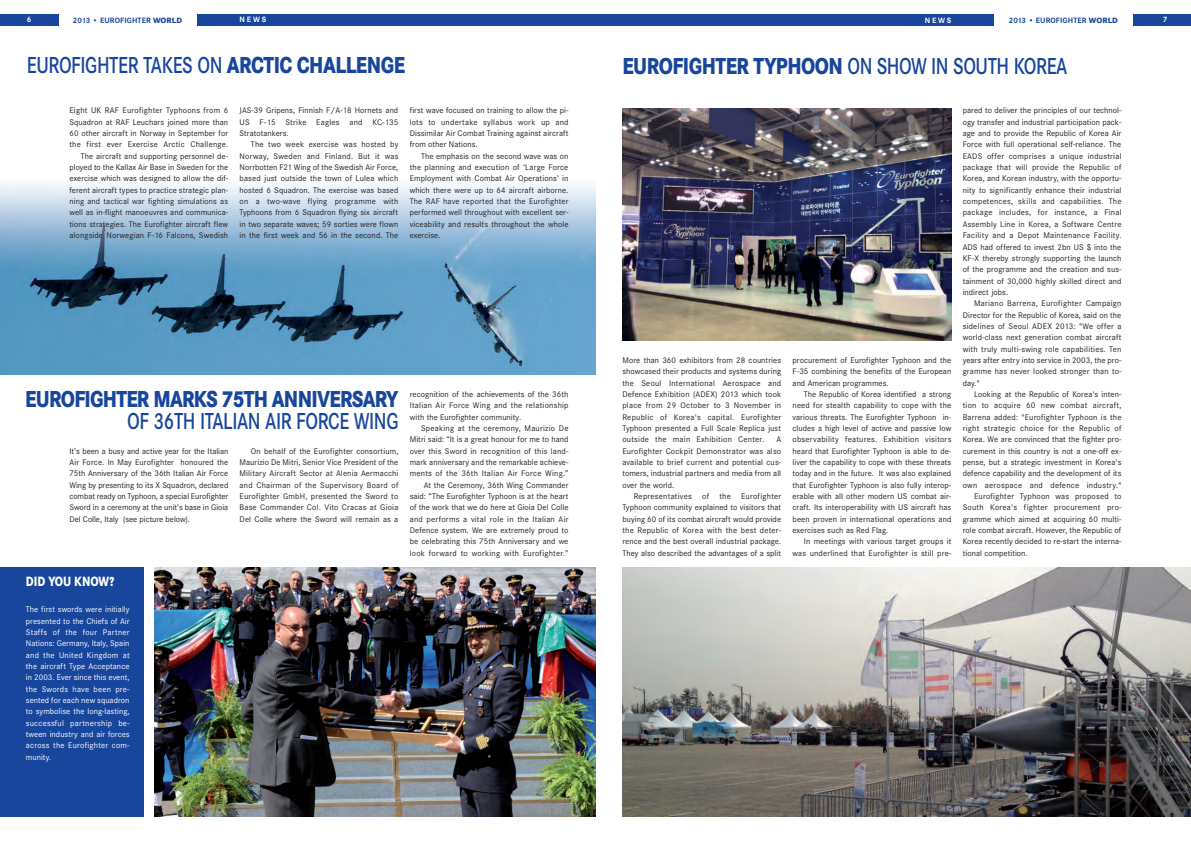
<style>
.page{position:relative;width:1191px;height:842px;background:#fff}
.page>*{position:absolute;margin:0;border:0;box-sizing:border-box;transform-origin:0 0}
.t1{font:800 24px "Corporate S";letter-spacing:-.035em;color:#18469d;scale:.8 1}
.t2{font:600 24px "Corporate S";letter-spacing:-.02em;color:#18469d;scale:.8 1}
.t3{font:800 14px "Corporate S";color:#fff;scale:.8 1}
.t4{font:8.5px/11.3px "Corporate S";letter-spacing:.005em;color:#231f20;text-align:justify}
.t5{font:8.5px/11.3px "Corporate S";letter-spacing:.01em;color:#fff;text-align:justify}
.t6{font:8.5px "Corporate S";letter-spacing:.025em;color:#231f20}
.t7{font:700 8px "Corporate S";letter-spacing:.01em;color:#18469d}
.t8{font:700 8px "Corporate S";letter-spacing:.23em;color:#fff}
.s1{font-weight:800}
.s2{font-weight:600}
</style>
<div class="page">
<img style="left:0;top:183px;width:595px;height:191px">
<img style="left:154px;top:567px;width:441px;height:249px">
<div style="left:1132px;top:14px;width:59px;height:12px;background:#18469d"></div>
<div style="left:595px;top:14px;width:399px;height:12px;background:#18469d"></div>
<div style="left:197px;top:14px;width:398px;height:12px;background:#18469d"></div>
<div style="left:0;top:14px;width:58px;height:12px;background:#18469d"></div>
<div style="left:0;top:567px;width:143px;height:249px;background:#18469d"></div>
<img style="left:622px;top:567px;width:569px;height:249px">
<img style="left:622px;top:108px;width:329px;height:232px">
<p class="t8" style="left:27px;top:15px;width:6px">6</p>
<p class="t7" style="left:73px;top:15px;width:111px">2013 • EUROFIGHTER <span class="s1">WORLD</span></p>
<p class="t8" style="left:240px;top:15px;width:28px">NEWS</p>
<p class="t8" style="left:924px;top:15px;width:28px">NEWS</p>
<p class="t7" style="left:1008px;top:15px;width:111px">2013 • EUROFIGHTER <span class="s1">WORLD</span></p>
<p class="t8" style="left:1162px;top:15px;width:6px">7</p>
<h1 class="t2" style="left:27px;top:50px;width:474px">EUROFIGHTER TAKES ON <span class="s1">ARCTIC CHALLENGE</span></h1>
<p class="t4" style="left:69px;top:105px;width:160px;text-align:right">Eight UK RAF Eurofighter Typhoons from 6<br>Squadron at RAF Leuchars joined more than 60 other aircraft in Norway in September for the first ever Exercise Arctic Challenge.<br>The aircraft and supporting personnel de&shy;ployed to the Kallax Air Base in Sweden for the exercise which was designed to allow the dif&shy;ferent aircraft types to practice strategic plan&shy;ning and tactical war fighting simulations as well as in-flight manoeuvres and communica&shy;tions strategies. The Eurofighter aircraft flew alongside Norwegian F-16 Falcons, Swedish</p>
<p class="t4" style="left:240px;top:105px;width:160px">JAS-39 Gripens, Finnish F/A-18 Hornets and US F-15 Strike Eagles and KC-135<br>Stratotankers.</p>
<h1 class="t1" style="left:622px;top:52px;width:558px">EUROFIGHTER TYPHOON <span class="s2">ON SHOW IN SOUTH KOREA</span></h1>
<p class="t4" style="left:962px;top:105px;width:160px">pared to deliver the principles of our technol&shy;ogy transfer and industrial participation pack&shy;age and to provide the Republic of Korea Air Force with full operational self-reliance. The EADS offer comprises a unique industrial package that will provide the Republic of Korea, and Korean industry, with the opportu&shy;nity to significantly enhance their industrial competences, skills and capabilities. The package includes, for instance, a Final Assembly Line in Korea, a Software Centre Facility and a Depot Maintenance Facility.<br>ADS had offered to invest 2bn US $ into the KF-X thereby strongly supporting the launch of the programme and the creation and sus&shy;tainment of 30,000 highly skilled direct and indirect jobs.</p>
<p class="t4" style="left:962px;top:298px;width:160px;text-indent:11px">Mariano Barrena, Eurofighter Campaign Director for the Republic of Korea, said on the sidelines of Seoul ADEX 2013: "We offer a world-class next generation combat aircraft with truly multi-swing role capabilities. Ten years after entry into service in 2003, the pro&shy;gramme has never looked stronger than to&shy;day."</p>
<p class="t4" style="left:974px;top:388px;width:149px">Looking at the Republic of Korea's inten-</p>
<p class="t6" style="left:962px;top:400px;width:160px">tion to acquire 60 new combat aircraft,</p>
<p class="t4" style="left:962px;top:411px;width:160px">Barrena added: "Eurofighter Typhoon is the</p>
<p class="t6" style="left:962px;top:423px;width:160px">right strategic choice for the Republic of</p>
<p class="t4" style="left:962px;top:434px;width:160px">Korea. We are convinced that the fighter pro-</p>
<p class="t4" style="left:962px;top:445px;width:160px">curement in this country is not a one-off ex-</p>
<p class="t4" style="left:962px;top:456px;width:160px">pense, but a strategic investment in Korea's</p>
<p class="t4" style="left:962px;top:468px;width:160px">defence capability and the development of its</p>
<p class="t6" style="left:962px;top:480px;width:160px">own aerospace and defence industry."</p>
<p class="t6" style="left:974px;top:491px;width:149px">Eurofighter Typhoon was proposed to</p>
<p class="t6" style="left:962px;top:502px;width:160px">South Korea's fighter procurement pro-</p>
<p class="t4" style="left:962px;top:513px;width:160px">gramme which aimed at acquiring 60 multi-</p>
<p class="t4" style="left:962px;top:524px;width:160px">role combat aircraft. However, the Republic of</p>
<p class="t4" style="left:962px;top:536px;width:160px">Korea recently decided to re-start the interna-</p>
<p class="t4" style="left:962px;top:547px;width:67px">tional competition.</p>
<p class="t4" style="left:410px;top:105px;width:160px">first wave focused on training to allow the pi&shy;lots to undertake syllabus work up and Dissimilar Air Combat Training against aircraft from other Nations.</p>
<p class="t4" style="left:410px;top:150px;width:160px;text-indent:11px">The emphasis on the second wave was on the planning and execution of ‘Large Force Employment with Combat Air Operations’ in which there were up to 64 aircraft airborne.<br>The RAF have reported that the Eurofighter performed well throughout with excellent ser&shy;viceability and results throughout the whole exercise.</p>
<p class="t4" style="left:240px;top:139px;width:160px;text-indent:11px">The two week exercise was hosted by Norway, Sweden and Finland. But it was Norrbotten F21 Wing of the Swedish Air Force, based just outside the town of Lulea which hosted 6 Squadron. The exercise was based on a two-wave flying programme with Typhoons from 6 Squadron flying six aircraft in two separate waves; 59 sorties were flown in the first week and 56 in the second. The</p>
<p class="t4" style="left:622px;top:354px;width:160px">More than 360 exhibitors from 28 countries showcased their products and systems during the Seoul International Aerospace and Defence Exhibition (ADEX) 2013 which took place from 29 October to 3 November in Republic of Korea's capital. Eurofighter Typhoon presented a Full Scale Replica just outside the main Exhibition Center.</p>
<p class="t4" style="left:792px;top:354px;width:160px">procurement of Eurofighter Typhoon and the F-35 combining the benefits of the European and American programmes.</p>
<p class="t4" style="left:792px;top:388px;width:160px;text-indent:11px">The Republic of Korea identified a strong need for stealth capability to cope with the various threats. The Eurofighter Typhoon in&shy;cludes a high level of active and passive low observability features. Exhibition visitors heard that Eurofighter Typhoon is able to de&shy;liver the capability to cope with these threats today and in the future. It was also explained that Eurofighter Typhoon is also fully interop&shy;erable with all other modern US combat air&shy;craft. Its interoperability with US aircraft has been proven in international operations and exercises such as Red Flag.</p>
<p class="t4" style="left:792px;top:536px;width:160px;text-align:right">In meetings with various target groups it was underlined that Eurofighter is still pre-</p>
<h1 class="t1" style="left:25px;top:384px;width:468px">EUROFIGHTER MARKS 75TH ANNIVERSARY</h1>
<h1 class="t2" style="left:127px;top:407px;width:340px">OF 36TH ITALIAN AIR FORCE WING</h1>
<p class="t4" style="left:69px;top:445px;width:160px">It’s been a busy and active year for the Italian Air Force. In May Eurofighter honoured the 75th Anniversary of the 36th Italian Air Force Wing by presenting to its X Squadron, declared combat ready on Typhoon, a special Eurofighter Sword in a ceremony at the unit’s base in Gioia Del Colle, Italy (see picture below).</p>
<p class="t4" style="left:240px;top:445px;width:160px;text-indent:11px">On behalf of the Eurofighter consortium, Maurizio De Mitri, Senior Vice President of the Military Aircraft Sector at Alenia Aermacchi and Chairman of the Supervisory Board of Eurofighter GmbH, presented the Sword to Base Commander Col. Vito Cracas at Gioia Del Colle where the Sword will remain as a</p>
<p class="t4" style="left:410px;top:388px;width:160px">recognition of the achievements of the 36th Italian Air Force Wing and the relationship with the Eurofighter community.</p>
<p class="t4" style="left:410px;top:422px;width:160px;text-align:right">Speaking at the ceremony, Maurizio De Mitri said: “It is a great honour for me to hand over this Sword in recognition of this land&shy;mark anniversary and the remarkable achieve&shy;ments of the 36th Italian Air Force Wing.” At the Ceremony, 36th Wing Commander said: “The Eurofighter Typhoon is at the heart of the work that we do here at Gioia Del Colle and performs a vital role in the Italian Air Defence system. We are extremely proud to be celebrating this 75th Anniversary and we look forward to working with Eurofighter.”</p>
<p class="t4" style="left:622px;top:434px;width:160px;text-indent:154px">A Eurofighter Cockpit Demonstrator was also available to brief current and potential cus&shy;tomers, industrial partners and media from all over the world.</p>
<p class="t4" style="left:622px;top:490px;width:160px;text-indent:11px">Representatives of the Eurofighter Typhoon community explained to visitors that buying 60 of its combat aircraft would provide the Republic of Korea with the best deter&shy;rence and the best overall industrial package.<br>They also described the advantages of a split</p>
<h2 class="t3" style="left:26px;top:573px;width:112px">DID YOU KNOW?</h2>
<p class="t5" style="left:26px;top:604px;width:105px">The first swords were initially presented to the Chiefs of Air Staffs of the four Partner Nations: Germany, Italy, Spain and the United Kingdom at the aircraft Type Acceptance in 2003. Ever since this event, the Swords have been pre&shy;sented for each new squadron to symbolise the long-lasting, successful partnership be&shy;tween industry and air forces across the Eurofighter com&shy;munity.</p>
</div>
